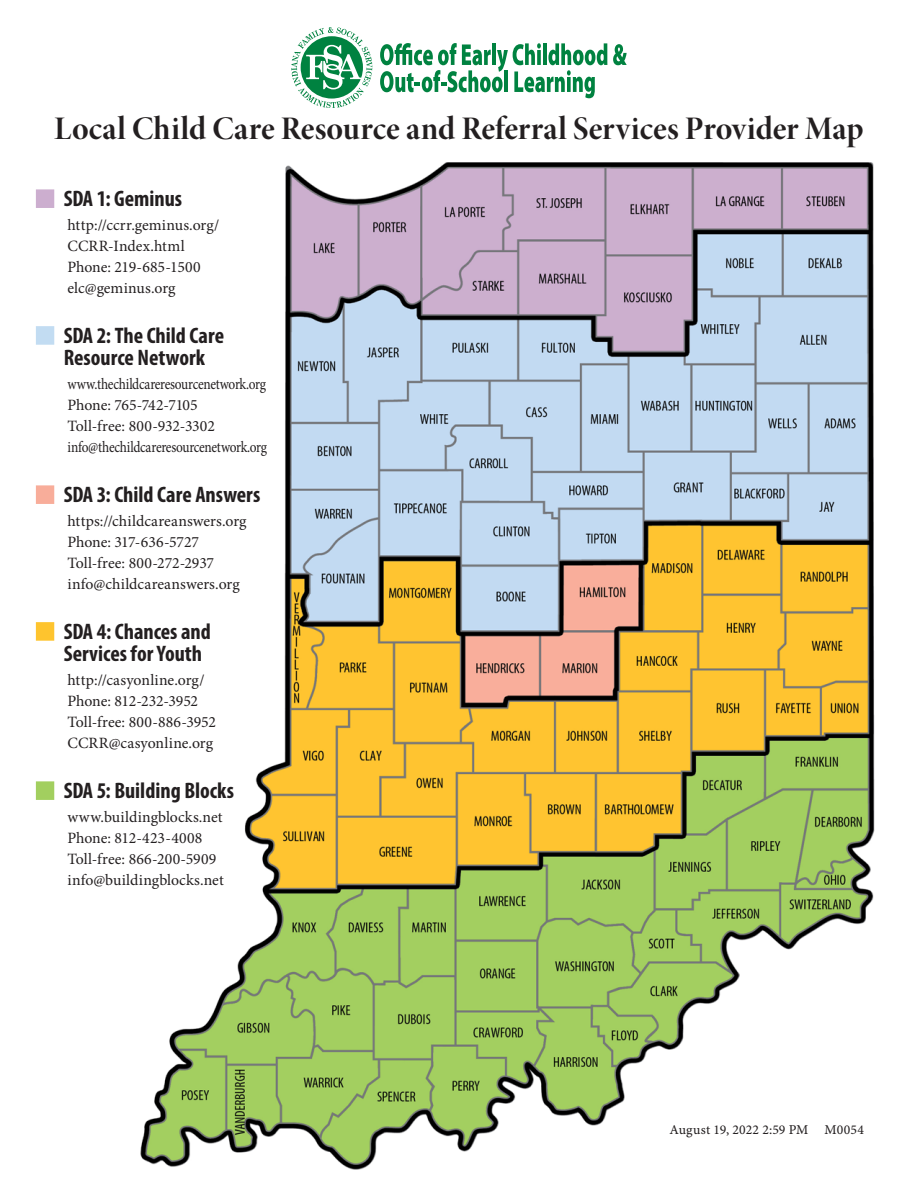
<style>
.page{position:relative;width:918px;height:1188px;background:#fff}
.page>*{position:absolute;margin:0;border:0;box-sizing:border-box;transform-origin:0 0}
.t1{font:33px "Minion Pro Bold Disp";letter-spacing:.005em;color:#231f20}
.t2{font:700 condensed 22.5px/22.5px "Myriad Pro";color:#231f20;text-align:center}
.t3{font:15.75px/21px "Minion Pro";letter-spacing:-.005em;color:#231f20}
.t4{font:15.75px/21px "Minion Pro";letter-spacing:-.005em;color:#231f20;scale:.85 1}
.t5{font:13.5px "Minion Pro Capt";letter-spacing:.01em;color:#231f20}
.s1{font-family:"Minion Pro";font-weight:400;font-stretch:normal;color:#ccaecf}
.s2{font-family:"Minion Pro";font-weight:400;font-stretch:normal;color:#c2dcf2}
.s3{font-family:"Minion Pro";font-weight:400;font-stretch:normal;color:#f8ad9a}
.s4{font-family:"Minion Pro";font-weight:400;font-stretch:normal;color:#fec42e}
.s5{font-family:"Minion Pro";font-weight:400;font-stretch:normal;color:#a2cf5f}
</style>
<div class="page">
<img style="left:140px;top:43px;width:735px;height:1127px">
<svg style="left:291px;top:27px;width:81px;height:81px"></svg>
<svg style="left:613px;top:44px;width:14px;height:21px"></svg>
<svg style="left:380px;top:43px;width:227px;height:55px"></svg>
<h1 class="t1" style="left:54px;top:107px;width:811px">Local Child Care Resource and Referral Services Provider Map</h1>
<h2 class="t2" style="left:40px;top:187px;width:143px"><span class="s1">■</span> SDA 1: Geminus</h2>
<p class="t3" style="left:68px;top:215px;width:153px">http://ccrr.geminus.org/<br>CCRR-Index.html<br>Phone: 219-685-1500 elc@geminus.org</p>
<h2 class="t2" style="left:40px;top:323px;width:185px"><span class="s2">■</span> SDA 2: The Child Care<br>Resource Network</h2>
<p class="t4" style="left:68px;top:374px;width:236px">www.thechildcareresourcenetwork.org<br>Phone: 765-742-7105<br>Toll-free: 800-932-3302 info@thechildcareresourcenetwork.org</p>
<h2 class="t2" style="left:40px;top:483px;width:222px"><span class="s3">■</span> SDA 3: Child Care Answers</h2>
<p class="t3" style="left:68px;top:511px;width:181px">https://childcareanswers.org<br>Phone: 317-636-5727<br>Toll-free: 800-272-2937 info@childcareanswers.org</p>
<h2 class="t2" style="left:64px;top:619px;width:149px;text-align:left;text-indent:-23px"><span class="s4">■</span> SDA 4: Chances and<br>Services for Youth</h2>
<p class="t3" style="left:68px;top:670px;width:150px">http://casyonline.org/<br>Phone: 812-232-3952<br>Toll-free: 800-886-3952<br>CCRR@casyonline.org</p>
<h2 class="t2" style="left:40px;top:779px;width:195px"><span class="s5">■</span> SDA 5: Building Blocks</h2>
<p class="t3" style="left:68px;top:807px;width:158px">www.buildingblocks.net<br>Phone: 812-423-4008<br>Toll-free: 866-200-5909 info@buildingblocks.net</p>
<p class="t5" style="left:669px;top:1120px;width:196px">August 19, 2022 2:59 PM M0054</p>
</div>
